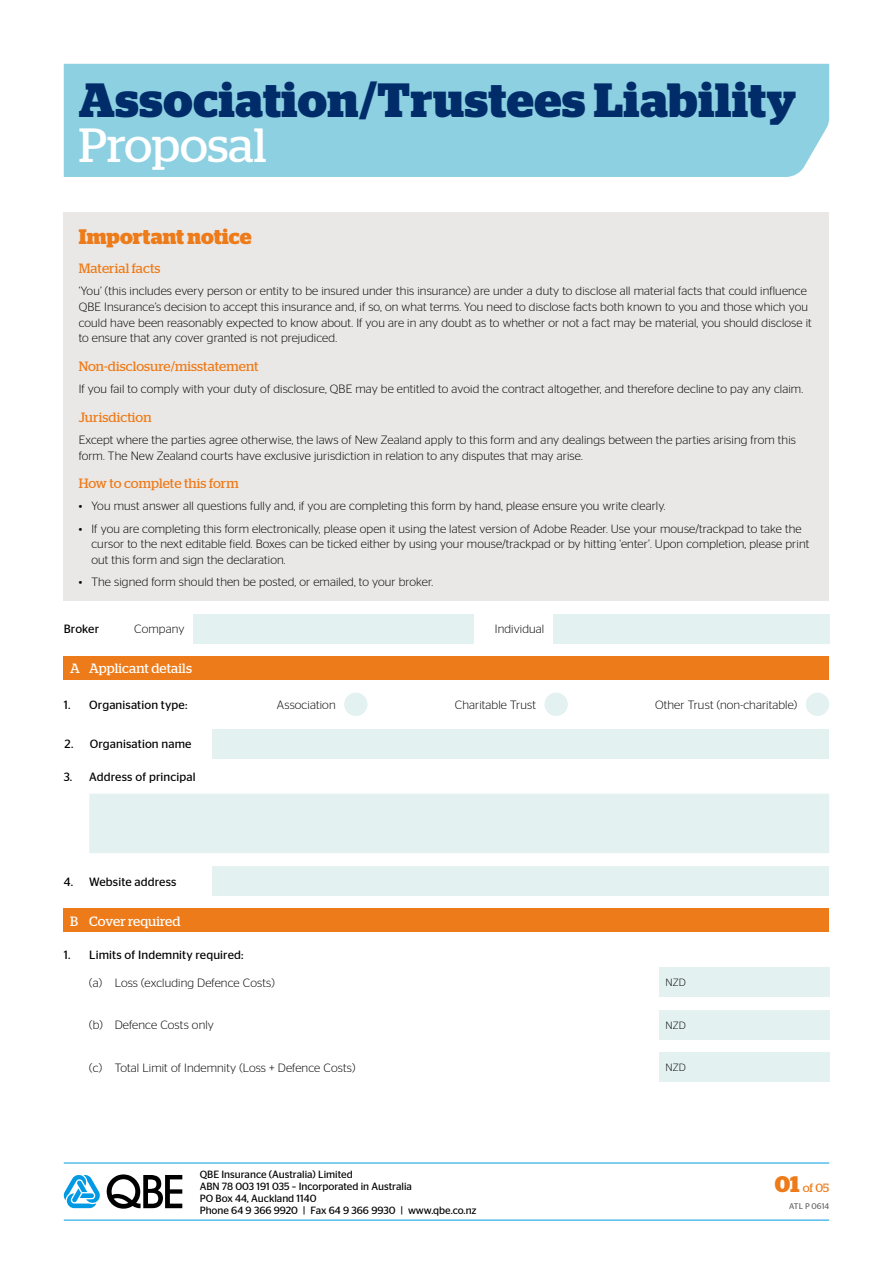
<style>
.page{position:relative;width:893px;height:1263px;background:#fff}
.page>*{position:absolute;margin:0;border:0;box-sizing:border-box;transform-origin:0 0}
.t1{font:700 48px "Stag";letter-spacing:.015em;color:#002c69}
.t2{font:48px "Stag";color:#fff}
.t3{font:700 21px "Stag";letter-spacing:.005em;color:#ee7b19}
.t4{font:13.5px "Stag";letter-spacing:.005em;color:#ee7b19}
.t5{font:13.5px "Stag";letter-spacing:.01em;color:#fff}
.t6{font:300 12px/15.8px "Stag Sans";letter-spacing:.01em;color:#000}
.t7{font:12px "Stag Sans";letter-spacing:.01em;color:#000}
.t8{font:12px "Stag";color:#ee7b19}
.t9{font:10.5px/12px "Stag Sans";color:#000}
.t10{font:300 10.5px "Stag Sans";letter-spacing:.01em;color:#000}
.t11{font:8.25px "Stag Sans";color:#646567}
.s1{font-weight:700;font-size:22.5px}
</style>
<div class="page">
<hr style="left:64px;top:1220px;width:765px;height:1px;background:#009ee0">
<hr style="left:64px;top:1163px;width:765px;height:1px;background:#009ee0">
<svg style="left:107px;top:1174px;width:75px;height:34px"></svg>
<svg style="left:64px;top:1174px;width:36px;height:34px"></svg>
<div style="left:64px;top:656px;width:765px;height:24px;background:#ee7b19"></div>
<div style="left:193px;top:614px;width:281px;height:29px;background:#e3f2f1"></div>
<div style="left:553px;top:614px;width:276px;height:29px;background:#e3f2f1"></div>
<div style="left:64px;top:64px;width:765px;height:113px;background:#8dd0e1"></div>
<div style="left:213px;top:866px;width:616px;height:30px;background:#e3f2f1"></div>
<div style="left:64px;top:908px;width:765px;height:24px;background:#ee7b19"></div>
<div style="left:213px;top:729px;width:616px;height:29px;background:#e3f2f1"></div>
<div style="left:344px;top:693px;width:23px;height:23px;background:#e3f2f1;border-radius:50%"></div>
<div style="left:544px;top:693px;width:24px;height:23px;background:#e3f2f1;border-radius:50%"></div>
<div style="left:806px;top:693px;width:23px;height:23px;background:#e3f2f1;border-radius:50%"></div>
<div style="left:89px;top:794px;width:740px;height:59px;background:#e3f2f1"></div>
<div style="left:659px;top:967px;width:170px;height:30px;background:#e3f2f1"></div>
<div style="left:659px;top:1010px;width:170px;height:29px;background:#e3f2f1"></div>
<div style="left:659px;top:1052px;width:170px;height:30px;background:#e3f2f1"></div>
<div style="left:64px;top:213px;width:765px;height:388px;background:#eae8e6"></div>
<h1 class="t1" style="left:79px;top:72px;width:719px">Association/Trustees Liability</h1>
<h1 class="t2" style="left:79px;top:117px;width:189px">Proposal</h1>
<h2 class="t3" style="left:79px;top:225px;width:174px">Important notice</h2>
<p class="t4" style="left:79px;top:260px;width:83px">Material facts</p>
<p class="t6" style="left:79px;top:283px;width:735px">‘You’ (this includes every person or entity to be insured under this insurance) are under a duty to disclose all material facts that could influence QBE Insurance’s decision to accept this insurance and, if so, on what terms. You need to disclose facts both known to you and those which you could have been reasonably expected to know about. If you are in any doubt as to whether or not a fact may be material, you should disclose it to ensure that any cover granted is not prejudiced.</p>
<p class="t4" style="left:79px;top:358px;width:181px">Non-disclosure/misstatement</p>
<p class="t6" style="left:79px;top:381px;width:726px">If you fail to comply with your duty of disclosure, QBE may be entitled to avoid the contract altogether, and therefore decline to pay any claim.</p>
<p class="t4" style="left:79px;top:409px;width:74px">Jurisdiction</p>
<p class="t6" style="left:79px;top:432px;width:719px">Except where the parties agree otherwise, the laws of New Zealand apply to this form and any dealings between the parties arising from this form. The New Zealand courts have exclusive jurisdiction in relation to any disputes that may arise.</p>
<p class="t4" style="left:79px;top:476px;width:161px">How to complete this form</p>
<p class="t6" style="left:79px;top:498px;width:588px">• You must answer all questions fully and, if you are completing this form by hand, please ensure you write clearly.</p>
<p class="t6" style="left:91px;top:520px;width:719px;text-indent:-13px">• If you are completing this form electronically, please open it using the latest version of Adobe Reader. Use your mouse/trackpad to take the cursor to the next editable field. Boxes can be ticked either by using your mouse/trackpad or by hitting ‘enter’. Upon completion, please print out this form and sign the declaration.</p>
<p class="t6" style="left:79px;top:574px;width:356px">• The signed form should then be posted, or emailed, to your broker.</p>
<p class="t7" style="left:64px;top:622px;width:37px">Broker</p>
<p class="t6" style="left:134px;top:621px;width:52px">Company</p>
<p class="t6" style="left:495px;top:621px;width:51px">Individual</p>
<p class="t5" style="left:70px;top:661px;width:123px">A Applicant details</p>
<p class="t7" style="left:64px;top:698px;width:125px">1. Organisation type:</p>
<p class="t7" style="left:64px;top:737px;width:129px">2. Organisation name</p>
<p class="t7" style="left:64px;top:770px;width:133px">3. Address of principal</p>
<p class="t6" style="left:277px;top:697px;width:60px">Association</p>
<p class="t6" style="left:455px;top:697px;width:83px">Charitable Trust</p>
<p class="t6" style="left:655px;top:697px;width:144px">Other Trust (non-charitable)</p>
<p class="t7" style="left:64px;top:875px;width:114px">4. Website address</p>
<p class="t5" style="left:70px;top:913px;width:112px">B Cover required</p>
<p class="t7" style="left:64px;top:948px;width:181px">1. Limits of Indemnity required:</p>
<p class="t6" style="left:89px;top:975px;width:187px">(a) Loss (excluding Defence Costs)</p>
<p class="t6" style="left:89px;top:1017px;width:126px">(b) Defence Costs only</p>
<p class="t6" style="left:89px;top:1060px;width:268px">(c) Total Limit of Indemnity (Loss + Defence Costs)</p>
<p class="t9" style="left:200px;top:1168px;width:278px">QBE Insurance (Australia) Limited<br>ABN 78 003 191 035 – Incorporated in Australia<br>PO Box 44, Auckland 1140<br>Phone 64 9 366 9920 | Fax 64 9 366 9930 | www.qbe.co.nz</p>
<p class="t10" style="left:665px;top:977px;width:22px">NZD</p>
<p class="t10" style="left:665px;top:1019px;width:22px">NZD</p>
<p class="t10" style="left:665px;top:1062px;width:22px">NZD</p>
<p class="t8" style="left:775px;top:1181px;width:56px"><span class="s1">01</span> of 05</p>
<p class="t11" style="left:789px;top:1201px;width:42px">ATL P 0614</p>
</div>
